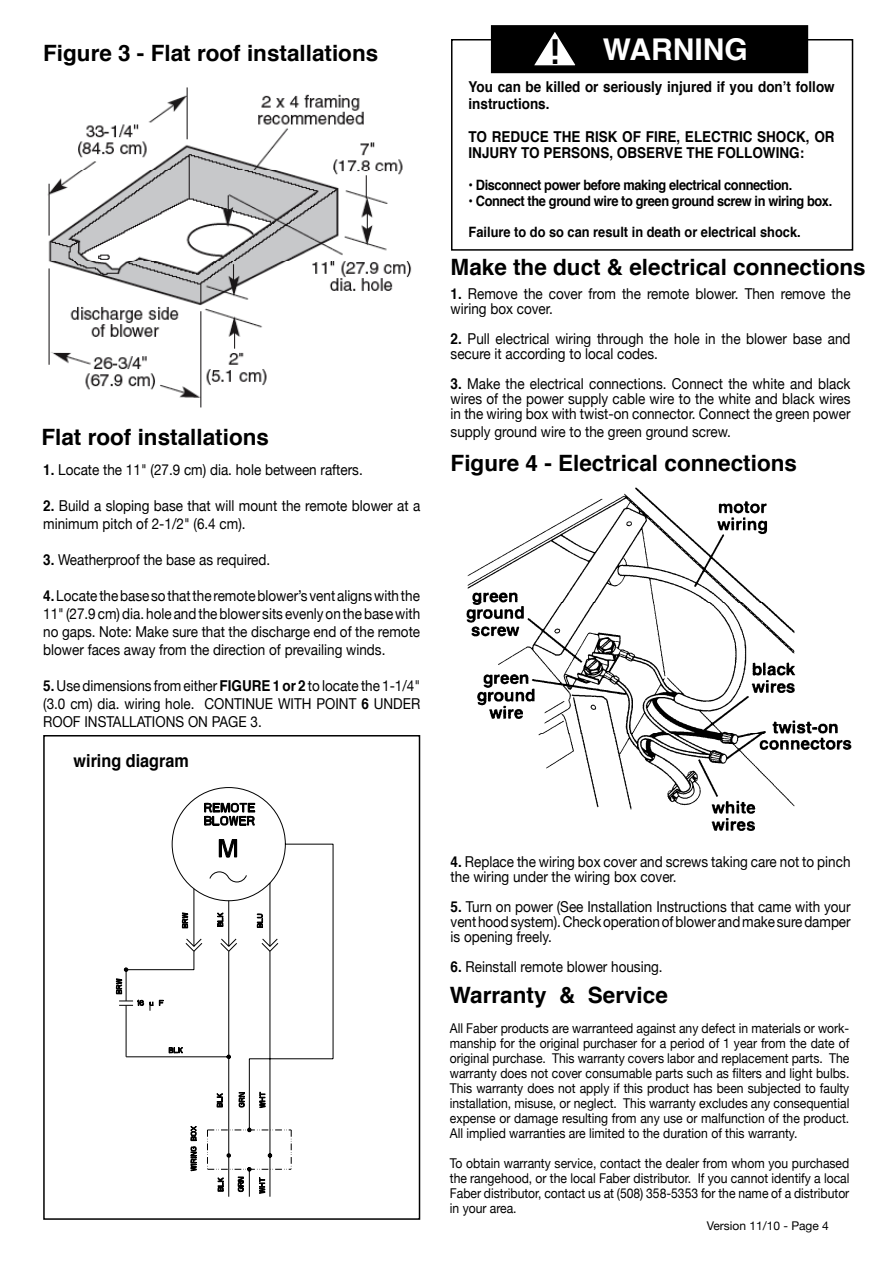
<style>
.page{position:relative;width:893px;height:1263px;background:#fff}
.page>*{position:absolute;margin:0;border:0;box-sizing:border-box;transform-origin:0 0}
.t1{font:600 33px "Eurostile";color:#000;scale:1.06 1}
.t2{font:700 30px "Helvetica";color:#fff}
.t3{font:700 22.5px "Helvetica";color:#000}
.t4{font:700 18px "Helvetica";color:#000;scale:.9 1}
.t5{font:15px/15px "Helvetica Neue";color:#000;scale:.9 1}
.t6{font:700 15px/16.5px "Helvetica";color:#000;scale:.9 1}
.t7{font:700 14.25px "Helvetica";letter-spacing:-.03em;color:#000;scale:.9 1}
.t8{font:700 14.25px "Helvetica";color:#000;scale:.9 1}
.t9{font:13.5px/15px "Helvetica Neue";color:#000;text-align:justify;scale:.9 1}
.t10{font:12px "Helvetica Neue";color:#000}
.s1{font-family:"Helvetica";font-weight:700}
</style>
<div class="page">
<img style="left:466px;top:487px;width:386px;height:344px">
<div style="left:43px;top:735px;width:377px;height:485px;border:2px solid #000"></div>
<div style="left:451px;top:39px;width:402px;height:212px;border:2px solid #000"></div>
<div style="left:492px;top:26px;width:315px;height:46px;background:#000"></div>
<div style="left:491px;top:25px;width:317px;height:48px;border:2px solid #000"></div>
<svg style="left:534px;top:32px;width:42px;height:34px"></svg>
<svg style="left:115px;top:787px;width:219px;height:410px"></svg>
<img style="left:47px;top:87px;width:365px;height:321px">
<h3 class="t3" style="left:43px;top:34px;width:337px">Figure 3 - Flat roof installations</h3>
<h2 class="t2" style="left:603px;top:25px;width:146px">WARNING</h2>
<h1 class="t1" style="left:549px;top:31px;width:12px">!</h1>
<p class="t6" style="left:469px;top:79px;width:408px">You can be killed or seriously injured if you don’t follow instructions.</p>
<p class="t6" style="left:469px;top:129px;width:408px">TO REDUCE THE RISK OF FIRE, ELECTRIC SHOCK, OR<br>INJURY TO PERSONS, OBSERVE THE FOLLOWING:</p>
<p class="t7" style="left:469px;top:173px;width:361px">• Disconnect power before making electrical connection.</p>
<p class="t7" style="left:469px;top:189px;width:406px">• Connect the ground wire to green ground screw in wiring box.</p>
<p class="t8" style="left:469px;top:221px;width:371px">Failure to do so can result in death or electrical shock.</p>
<h3 class="t3" style="left:41px;top:419px;width:229px">Flat roof installations</h3>
<p class="t5" style="left:43px;top:462px;width:357px"><span class="s1">1.</span> Locate the 11" (27.9 cm) dia. hole between rafters.</p>
<p class="t5" style="left:43px;top:496px;width:420px;line-height:18px"><span class="s1">2.</span> Build a sloping base that will mount the remote blower at a minimum pitch of 2-1/2" (6.4 cm).</p>
<p class="t5" style="left:43px;top:552px;width:254px"><span class="s1">3.</span> Weatherproof the base as required.</p>
<p class="t5" style="left:43px;top:586px;width:420px;line-height:18px;text-align:justify"><span class="s1">4.</span> Locate the base so that the remote blower’s vent aligns with the 11" (27.9 cm) dia. hole and the blower sits evenly on the base with no gaps. Note: Make sure that the discharge end of the remote blower faces away from the direction of prevailing winds.</p>
<p class="t5" style="left:43px;top:676px;width:420px;line-height:18px;text-align:justify"><span class="s1">5.</span> Use dimensions from either <span class="s1">FIGURE 1 or 2</span> to locate the 1-1/4" (3.0 cm) dia. wiring hole. CONTINUE WITH POINT <span class="s1">6</span> UNDER ROOF INSTALLATIONS ON PAGE 3.</p>
<p class="t4" style="left:74px;top:746px;width:130px">wiring diagram</p>
<h3 class="t3" style="left:451px;top:249px;width:417px">Make the duct &amp; electrical connections</h3>
<p class="t5" style="left:451px;top:286px;width:446px"><span class="s1">1.</span> Remove the cover from the remote blower. Then remove the wiring box cover.</p>
<p class="t5" style="left:451px;top:331px;width:446px"><span class="s1">2.</span> Pull electrical wiring through the hole in the blower base and secure it according to local codes.</p>
<p class="t5" style="left:451px;top:376px;width:446px;text-align:justify"><span class="s1">3.</span> Make the electrical connections. Connect the white and black wires of the power supply cable wire to the white and black wires in the wiring box with twist-on connector. Connect the green power</p>
<p class="t5" style="left:451px;top:424px;width:313px">supply ground wire to the green ground screw.</p>
<h3 class="t3" style="left:451px;top:445px;width:348px">Figure 4 - Electrical connections</h3>
<p class="t5" style="left:451px;top:853px;width:446px"><span class="s1">4.</span> Replace the wiring box cover and screws taking care not to pinch the wiring under the wiring box cover.</p>
<p class="t5" style="left:451px;top:898px;width:446px;text-align:justify"><span class="s1">5.</span> Turn on power (See Installation Instructions that came with your vent hood system). Check operation of blower and make sure damper is opening freely.</p>
<p class="t5" style="left:451px;top:958px;width:237px"><span class="s1">6.</span> Reinstall remote blower housing.</p>
<h3 class="t3" style="left:450px;top:977px;width:220px">Warranty &amp; Service</h3>
<p class="t9" style="left:450px;top:1020px;width:445px">All Faber products are warranteed against any defect in materials or work&shy;manship for the original purchaser for a period of 1 year from the date of original purchase. This warranty covers labor and replacement parts. The warranty does not cover consumable parts such as filters and light bulbs.<br>This warranty does not apply if this product has been subjected to faulty installation, misuse, or neglect. This warranty excludes any consequential expense or damage resulting from any use or malfunction of the product.<br>All implied warranties are limited to the duration of this warranty.</p>
<p class="t9" style="left:450px;top:1155px;width:445px">To obtain warranty service, contact the dealer from whom you purchased the rangehood, or the local Faber distributor. If you cannot identify a local Faber distributor, contact us at (508) 358-5353 for the name of a distributor in your area.</p>
<p class="t10" style="left:707px;top:1219px;width:124px">Version 11/10 - Page 4</p>
</div>
